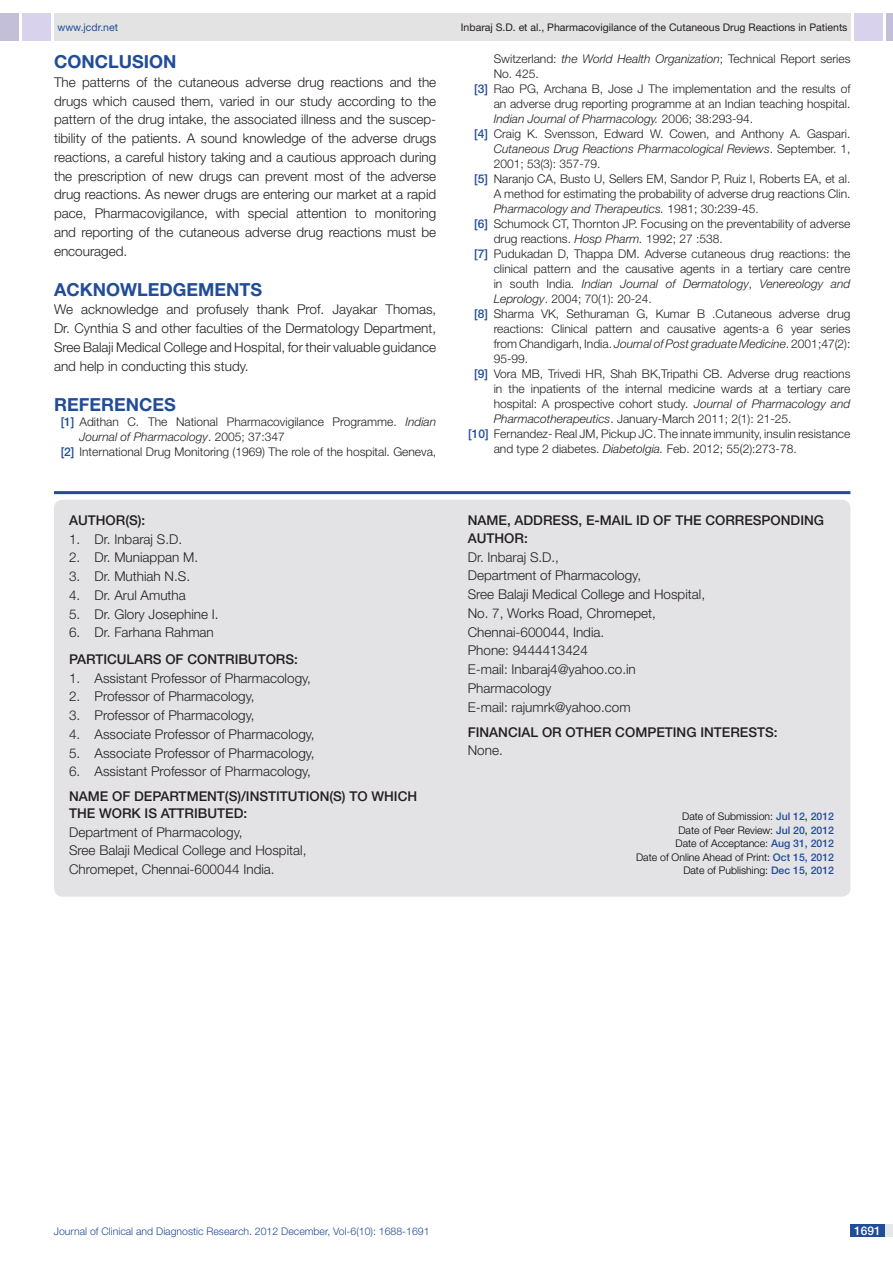
<style>
.page{position:relative;width:893px;height:1263px;background:#fff}
.page>*{position:absolute;margin:0;border:0;box-sizing:border-box;transform-origin:0 0}
.Level_1{font:700 18px "Helvetica Neue";color:#214c99}
.Body_text{font:300 13.5px/18.8px "Helvetica Neue";color:#231f20}
.con_particulars{font:300 13.5px "Helvetica Neue";color:#231f20}
.con_particulars-2{font:500 13.5px "Helvetica Neue";color:#231f20}
.Body_text-2{font:500 13.5px "Helvetica Neue";color:#231f20}
.t1{font:300 12px "Helvetica Neue";color:#231f20}
.t2{font:italic 300 12px "Helvetica Neue";color:#231f20}
.t3{font:500 12px "Helvetica Neue";color:#fff}
.t4{font:300 10.5px/13.5px "Helvetica Neue";color:#000;text-align:justify}
.t5{font:10.5px "Helvetica Neue";color:#231f20}
.t6{font:300 10.5px "Helvetica Neue";color:#214c99}
.t7{font:10.5px "Helvetica Neue";color:#214c99}
.s1{font-weight:500;color:#214c99}
.s2{font-style:italic}
.s3{font-style:normal}
</style>
<div class="page">
<div style="left:54px;top:13px;width:796px;height:28px;background:#e3e3e3"></div>
<div style="left:0;top:13px;width:19px;height:28px;background:#c3bfd8"></div>
<div style="left:22px;top:13px;width:29px;height:28px;background:#d9d2ec"></div>
<div style="left:886px;top:13px;width:7px;height:28px;background:#c3bfd8"></div>
<div style="left:854px;top:13px;width:29px;height:28px;background:#d9d2ec"></div>
<div style="left:850px;top:1224px;width:43px;height:13px;background:#e6e7e9"></div>
<div style="left:850px;top:1224px;width:35px;height:13px;background:#214c99"></div>
<hr style="left:54px;top:491px;width:796px;height:3px;background:#214c99">
<div style="left:54px;top:500px;width:796px;height:397px;background:#e3e3e5;border-radius:9px"></div>
<p class="t7" style="left:57px;top:21px;width:62px">www.jcdr.net</p>
<p class="t5" style="left:461px;top:21px;width:388px">Inbaraj S.D. et al., Pharmacovigilance of the Cutaneous Drug Reactions in Patients</p>
<p class="Level_1" style="left:54px;top:51px;width:124px">CONCLUSION</p>
<p class="Body_text" style="left:54px;top:72px;width:384px">The patterns of the cutaneous adverse drug reactions and the drugs which caused them, varied in our study according to the pattern of the drug intake, the associated illness and the suscep&shy;tibility of the patients. A sound knowledge of the adverse drugs reactions, a careful history taking and a cautious approach during the prescription of new drugs can prevent most of the adverse drug reactions. As newer drugs are entering our market at a rapid pace, Pharmacovigilance, with special attention to monitoring and reporting of the cutaneous adverse drug reactions must be encouraged.</p>
<p class="Level_1" style="left:54px;top:278px;width:198px">ACKNOWLEDGEMENTS</p>
<p class="Body_text" style="left:54px;top:300px;width:384px;text-align:justify">We acknowledge and profusely thank Prof. Jayakar Thomas, Dr. Cynthia S and other faculties of the Dermatology Department, Sree Balaji Medical College and Hospital, for their valuable guidance and help in conducting this study.</p>
<p class="Level_1" style="left:54px;top:393px;width:121px">REFERENCES</p>
<p class="t1" style="left:61px;top:414px;width:377px"><span class="s1">[1]</span> Adithan C. The National Pharmacovigilance Programme. <span class="s2">Indian</span></p>
<p class="t2" style="left:80px;top:429px;width:207px">Journal of Pharmacology<span class="s3">. 2005; 37:347</span></p>
<p class="t1" style="left:61px;top:444px;width:377px"><span class="s1">[2]</span> International Drug Monitoring (1969) The role of the hospital. Geneva,</p>
<p class="con_particulars-2" style="left:69px;top:512px;width:11px">AUTHOR</p>
<p class="con_particulars-2" style="left:125px;top:512px;width:22px">(S):</p>
<p class="con_particulars" style="left:69px;top:531px;width:115px">1. Dr. Inbaraj S.D.</p>
<p class="con_particulars" style="left:69px;top:549px;width:131px">2. Dr. Muniappan M.</p>
<p class="con_particulars" style="left:69px;top:568px;width:123px">3. Dr. Muthiah N.S.</p>
<p class="con_particulars" style="left:69px;top:587px;width:118px">4. Dr. Arul Amutha</p>
<p class="con_particulars" style="left:69px;top:606px;width:151px">5. Dr. Glory Josephine I.</p>
<p class="con_particulars" style="left:69px;top:624px;width:146px">6. Dr. Farhana Rahman</p>
<p class="con_particulars-2" style="left:69px;top:651px;width:18px">PART</p>
<p class="con_particulars-2" style="left:103px;top:651px;width:24px">ICULAR</p>
<p class="con_particulars-2" style="left:153px;top:651px;width:55px">S OF CONTR</p>
<p class="con_particulars-2" style="left:235px;top:651px;width:14px">IBUTOR</p>
<p class="con_particulars-2" style="left:285px;top:651px;width:14px">S:</p>
<p class="con_particulars" style="left:69px;top:670px;width:243px">1. Assistant Professor of Pharmacology,</p>
<p class="con_particulars" style="left:69px;top:688px;width:187px">2. Professor of Pharmacology,</p>
<p class="con_particulars" style="left:69px;top:707px;width:187px">3. Professor of Pharmacology,</p>
<p class="con_particulars" style="left:69px;top:726px;width:247px">4. Associate Professor of Pharmacology,</p>
<p class="con_particulars" style="left:69px;top:745px;width:247px">5. Associate Professor of Pharmacology,</p>
<p class="con_particulars" style="left:69px;top:763px;width:243px">6. Assistant Professor of Pharmacology,</p>
<p class="con_particulars-2" style="left:69px;top:788px;width:102px">NAME OF DEPART</p>
<p class="con_particulars-2" style="left:187px;top:788px;width:22px">MENT</p>
<p class="con_particulars-2" style="left:225px;top:788px;width:65px">(S)/INSTITUT</p>
<p class="con_particulars-2" style="left:306px;top:788px;width:111px">ION(S) TO WHICH</p>
<p class="con_particulars-2" style="left:69px;top:805px;width:10px">THE</p>
<p class="con_particulars-2" style="left:99px;top:805px;width:72px">WORK IS ATTR</p>
<p class="con_particulars-2" style="left:194px;top:805px;width:14px">IBUTE</p>
<p class="con_particulars-2" style="left:234px;top:805px;width:15px">D:</p>
<p class="Body_text" style="left:69px;top:822px;width:239px">Department of Pharmacology,<br>Sree Balaji Medical College and Hospital,<br>Chromepet, Chennai-600044 India.</p>
<p class="t1" style="left:494px;top:52px;width:358px">Switzerland: <span class="s2">the World Health Organization</span>; Technical Report series</p>
<p class="t1" style="left:494px;top:67px;width:47px">No. 425.</p>
<p class="t1" style="left:474px;top:82px;width:378px"><span class="s1">[3]</span> Rao PG, Archana B, Jose J The implementation and the results of</p>
<p class="t1" style="left:494px;top:97px;width:358px">an adverse drug reporting programme at an Indian teaching hospital.</p>
<p class="t2" style="left:494px;top:112px;width:261px">Indian Journal of Pharmacology. <span class="s3">2006; 38:293-94.</span></p>
<p class="t1" style="left:474px;top:127px;width:378px"><span class="s1">[4]</span> Craig K. Svensson, Edward W. Cowen, and Anthony A. Gaspari.</p>
<p class="t2" style="left:494px;top:142px;width:358px">Cutaneous Drug Reactions Pharmacological Reviews<span class="s3">. September. 1,</span></p>
<p class="t1" style="left:494px;top:157px;width:108px">2001; 53(3): 357-79.</p>
<p class="t1" style="left:474px;top:172px;width:378px"><span class="s1">[5]</span> Naranjo CA, Busto U, Sellers EM, Sandor P, Ruiz I, Roberts EA, et al.</p>
<p class="t1" style="left:494px;top:187px;width:358px">A method for estimating the probability of adverse drug reactions Clin.</p>
<p class="t2" style="left:494px;top:202px;width:267px">Pharmacology and Therapeutics. <span class="s3">1981; 30:239-45.</span></p>
<p class="t1" style="left:474px;top:217px;width:378px"><span class="s1">[6]</span> Schumock CT, Thornton JP. Focusing on the preventability of adverse</p>
<p class="t1" style="left:494px;top:232px;width:231px">drug reactions. <span class="s2">Hosp Pharm.</span> 1992; 27 :538.</p>
<p class="t1" style="left:474px;top:247px;width:378px"><span class="s1">[7]</span> Pudukadan D, Thappa DM. Adverse cutaneous drug reactions: the</p>
<p class="t1" style="left:494px;top:262px;width:358px">clinical pattern and the causative agents in a tertiary care centre</p>
<p class="t2" style="left:494px;top:277px;width:358px"><span class="s3">in south India.</span> Indian Journal of Dermatology<span class="s3">,</span> Venereology and</p>
<p class="t1" style="left:494px;top:292px;width:160px"><span class="s2">Leprology</span>. 2004; 70(1): 20-24.</p>
<p class="t1" style="left:474px;top:307px;width:378px"><span class="s1">[8]</span> Sharma VK, Sethuraman G, Kumar B .Cutaneous adverse drug</p>
<p class="t1" style="left:494px;top:322px;width:358px">reactions: Clinical pattern and causative agents-a 6 year series</p>
<p class="t1" style="left:494px;top:337px;width:358px">from Chandigarh, India. <span class="s2">Journal of Post graduate Medicine</span>. 2001;47(2):</p>
<p class="t1" style="left:494px;top:352px;width:36px">95-99.</p>
<p class="t1" style="left:474px;top:367px;width:378px"><span class="s1">[9]</span> Vora MB, Trivedi HR, Shah BK,Tripathi CB. Adverse drug reactions</p>
<p class="t1" style="left:494px;top:382px;width:358px">in the inpatients of the internal medicine wards at a tertiary care</p>
<p class="t1" style="left:494px;top:397px;width:358px">hospital: A prospective cohort study<span class="s2">. Journal of Pharmacology and</span></p>
<p class="t1" style="left:494px;top:412px;width:299px"><span class="s2">Pharmacotherapeutics</span>. January-March 2011; 2(1): 21-25.</p>
<p class="t1" style="left:468px;top:427px;width:384px"><span class="s1">[10]</span> Fernandez- Real JM, Pickup JC. The innate immunity, insulin resistance</p>
<p class="t1" style="left:494px;top:442px;width:305px">and type 2 diabetes. <span class="s2">Diabetolgia.</span> Feb. 2012; 55(2):273-78.</p>
<p class="con_particulars-2" style="left:468px;top:512px;width:218px">NAME, ADDRESS, E-MAIL ID OF THE</p>
<p class="con_particulars-2" style="left:705px;top:512px;width:20px">CORRE</p>
<p class="con_particulars-2" style="left:753px;top:512px;width:73px">SPON DING</p>
<p class="con_particulars-2" style="left:468px;top:530px;width:11px">AUTHOR</p>
<p class="con_particulars-2" style="left:524px;top:530px;width:5px">:</p>
<p class="Body_text" style="left:468px;top:547px;width:93px">Dr. Inbaraj S.D.,</p>
<p class="Body_text" style="left:468px;top:566px;width:239px">Department of Pharmacology,<br>Sree Balaji Medical College and Hospital,<br>No. 7, Works Road, Chromepet,</p>
<p class="Body_text" style="left:468px;top:622px;width:138px">Chennai-600044, India.</p>
<p class="Body_text" style="left:468px;top:641px;width:122px">Phone: 9444413424</p>
<p class="Body_text" style="left:468px;top:660px;width:170px">E-mail: Inbaraj4@yahoo.co.in</p>
<p class="Body_text" style="left:468px;top:678px;width:85px">Pharmacology</p>
<p class="Body_text" style="left:468px;top:697px;width:164px">E-mail: rajumrk@yahoo.com</p>
<p class="Body_text-2" style="left:468px;top:724px;width:108px">Financial OR OTHER</p>
<p class="Body_text-2" style="left:615px;top:724px;width:99px">COMPETING INTERE</p>
<p class="Body_text-2" style="left:748px;top:724px;width:31px">STS:</p>
<p class="Body_text" style="left:468px;top:740px;width:37px">None.</p>
<p class="t4" style="left:675px;top:810px;width:160px;text-indent:7px">Date of Submission: <span class="s1">Jul 12, 2012<br></span>Date of Peer Review: <span class="s1">Jul 20, 2012<br></span>Date of Acceptance: <span class="s1">Aug 31, 2012</span></p>
<p class="t4" style="left:636px;top:850px;width:200px">Date of Online Ahead of Print: <span class="s1">Oct 15, 2012</span></p>
<p class="t4" style="left:683px;top:864px;width:152px">Date of Publishing: <span class="s1">Dec 15, 2012</span></p>
<p class="t6" style="left:54px;top:1225px;width:377px">Journal of Clinical and Diagnostic Research. 2012 December, Vol-6(10): 1688-1691</p>
<p class="t3" style="left:854px;top:1223px;width:28px">1691</p>
</div>
